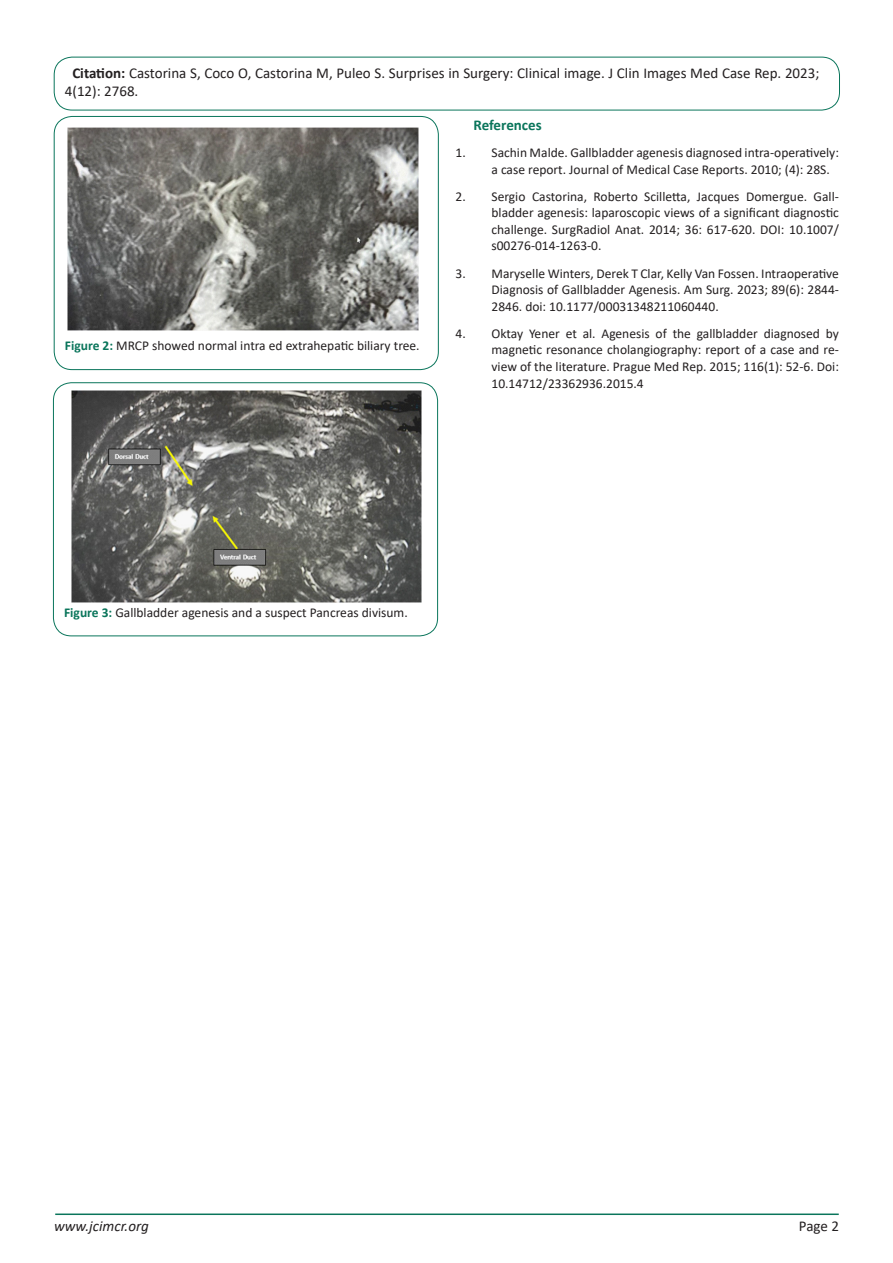
<style>
.page{position:relative;width:893px;height:1263px;background:#fff}
.page>*{position:absolute;margin:0;border:0;box-sizing:border-box;transform-origin:0 0}
.t1{font:15px/18px "Calibri";color:#231f20}
.t2{font:italic 15px "Calibri";color:#231f20}
.t3{font:700 15px "Calibri";color:#0a755b}
.t4{font:13.5px/16.5px "Calibri";color:#231f20;text-align:justify}
.s1{font-weight:700}
.s2{font-weight:700;color:#0a755b}
</style>
<div class="page">
<hr style="left:55px;top:1213px;width:784px;height:2px;background:#0a755b">
<div style="left:54px;top:57px;width:786px;height:53px;border:1px solid #0a755b;border-radius:18px"></div>
<div style="left:54px;top:116px;width:385px;height:254px;border:1px solid #0a755b;border-radius:18px"></div>
<img style="left:67px;top:128px;width:351px;height:203px">
<div style="left:53px;top:383px;width:385px;height:253px;border:1px solid #0a755b;border-radius:18px"></div>
<img style="left:71px;top:391px;width:350px;height:211px">
<p class="t1" style="left:65px;top:63px;width:756px;text-indent:8px"><span class="s1">Citation:</span> Castorina S, Coco O, Castorina M, Puleo S. Surprises in Surgery: Clinical image. J Clin Images Med Case Rep. 2023;<br>4(12): 2768.</p>
<p class="t4" style="left:65px;top:337px;width:356px"><span class="s2">Figure 2:</span> MRCP showed normal intra ed extrahepatic biliary tree.</p>
<p class="t3" style="left:473px;top:114px;width:70px">References</p>
<p class="t4" style="left:491px;top:144px;width:349px;text-indent:-36px">1. Sachin Malde. Gallbladder agenesis diagnosed intra-operatively: a case report. Journal of Medical Case Reports. 2010; (4): 28S.</p>
<p class="t4" style="left:491px;top:188px;width:349px;text-indent:-36px">2. Sergio Castorina, Roberto Scilletta, Jacques Domergue. Gall&shy;bladder agenesis: laparoscopic views of a significant diagnostic challenge. SurgRadiol Anat. 2014; 36: 617-620. DOI: 10.1007/ s00276-014-1263-0.</p>
<p class="t4" style="left:491px;top:265px;width:349px;text-indent:-36px">3. Maryselle Winters, Derek T Clar, Kelly Van Fossen. Intraoperative Diagnosis of Gallbladder Agenesis. Am Surg. 2023; 89(6): 2844- 2846. doi: 10.1177/00031348211060440.</p>
<p class="t4" style="left:491px;top:325px;width:349px;text-indent:-36px">4. Oktay Yener et al. Agenesis of the gallbladder diagnosed by magnetic resonance cholangiography: report of a case and re&shy;view of the literature. Prague Med Rep. 2015; 116(1): 52-6. Doi:<br>10.14712/23362936.2015.4</p>
<p class="t4" style="left:64px;top:603px;width:345px"><span class="s2">Figure 3:</span> Gallbladder agenesis and a suspect Pancreas divisum.</p>
<p class="t2" style="left:54px;top:1215px;width:96px">www.jcimcr.org</p>
<p class="t1" style="left:799px;top:1216px;width:42px">Page 2</p>
</div>
